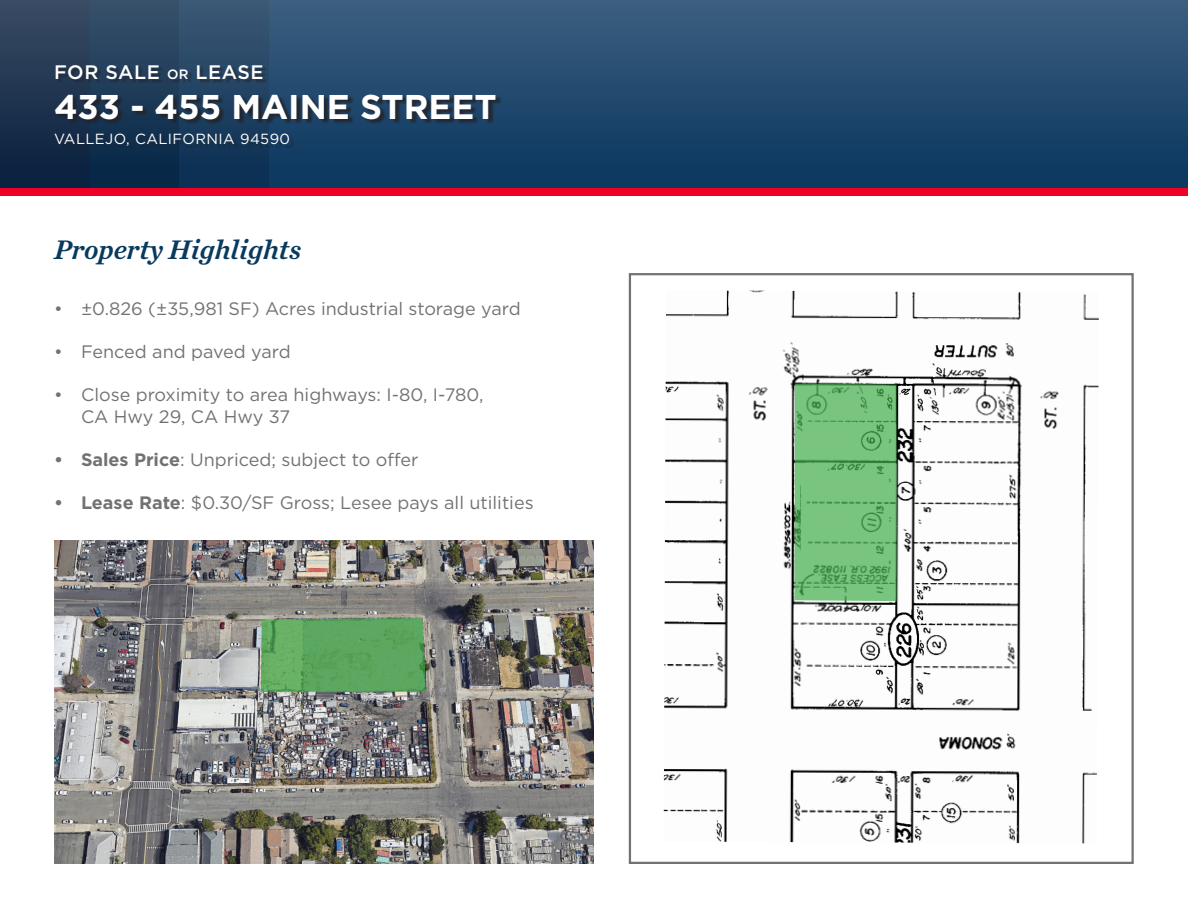
<style>
.page{position:relative;width:1188px;height:918px;background:#fff}
.page>*{position:absolute;margin:0;border:0;box-sizing:border-box;transform-origin:0 0}
.t1{font:700 34.35px "Gotham";color:#fff}
.t2{font:italic 28.05px "Chronicle Text G2 Semi";color:#083a5e}
.t3{font:500 19.5px "Gotham";letter-spacing:.03em;color:#fff}
.t4{font:18px/22.5px "Gotham";color:#717271}
.t5{font:14.7px "Gotham";letter-spacing:.03em;color:#fff}
.s1{font-size:13.5px}
.s2{font-weight:700}
</style>
<div class="page">
<div style="left:0;top:0;width:1188px;height:188px;background:#0e3961"></div>
<div style="left:90px;top:0;width:89px;height:188px;background:#082848"></div>
<div style="left:0;top:0;width:90px;height:188px;background:#0b2240"></div>
<div style="left:179px;top:0;width:90px;height:188px;background:#0d3154"></div>
<div style="left:0;top:188px;width:1188px;height:7px;background:#ef0027"></div>
<svg style="left:0;top:0;width:1188px;height:132px;background:#2b4e70"></svg>
<div style="left:58px;top:66px;width:209px;height:17px;background:#231f20;opacity:.5"></div>
<div style="left:57px;top:136px;width:237px;height:15px;background:#231f20;opacity:.5"></div>
<div style="left:56px;top:95px;width:446px;height:30px;background:#231f20;opacity:.75"></div>
<img style="left:54px;top:540px;width:540px;height:324px">
<div style="left:629px;top:273px;width:505px;height:591px;background:#fff;border:2px solid #717271"></div>
<img style="left:664px;top:290px;width:435px;height:553px">
<svg style="left:795px;top:384px;width:102px;height:217px;background:#71bd77"></svg>
<svg style="left:261px;top:618px;width:165px;height:74px;background:#5da760"></svg>
<p class="t3" style="left:54px;top:59px;width:211px">FOR SALE <span class="s1">OR</span> LEASE</p>
<h1 class="t1" style="left:54px;top:84px;width:444px">433 - 455 MAINE STREET</h1>
<p class="t5" style="left:54px;top:129px;width:238px">VALLEJO, CALIFORNIA 94590</p>
<h2 class="t2" style="left:54px;top:228px;width:249px">Property Highlights</h2>
<p class="t4" style="left:54px;top:297px;width:468px">• ±0.826 (±35,981 SF) Acres industrial storage yard</p>
<p class="t4" style="left:54px;top:340px;width:238px">• Fenced and paved yard</p>
<p class="t4" style="left:81px;top:383px;width:404px;text-indent:-27px">• Close proximity to area highways: I-80, I-780,<br>CA Hwy 29, CA Hwy 37</p>
<p class="t4" style="left:54px;top:448px;width:366px"><span class="s2">• Sales Price</span>: Unpriced; subject to offer</p>
<p class="t4" style="left:54px;top:491px;width:481px"><span class="s2">• Lease Rate</span>: $0.30/SF Gross; Lesee pays all utilities</p>
</div>
